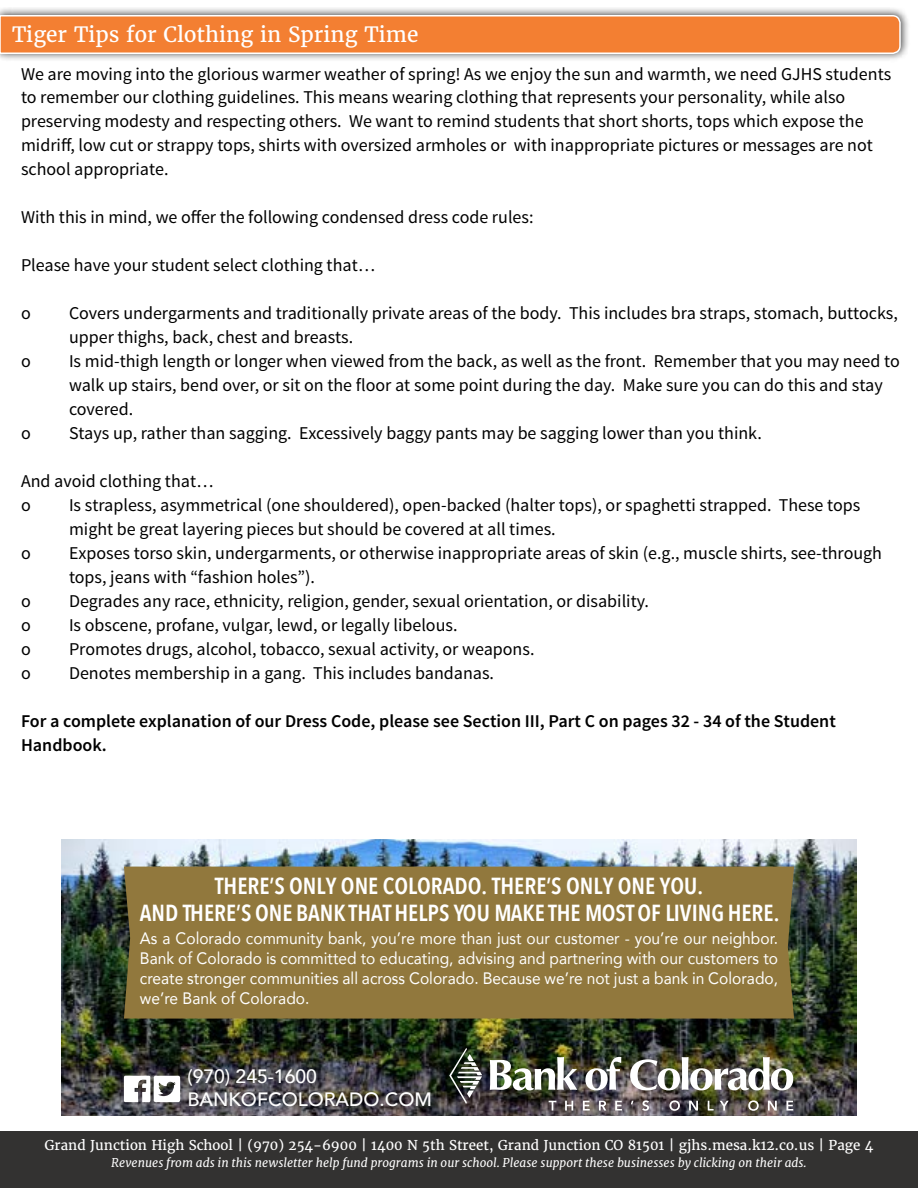
<style>
.page{position:relative;width:918px;height:1188px;background:#fff}
.page>*{position:absolute;margin:0;border:0;box-sizing:border-box;transform-origin:0 0}
.t1{font:600 23.25px "Avenir Next Condensed";color:#fff}
.t2{font:21px "Merriweather";color:#fff}
.t3{font:500 19.35px/23.1px "Avenir";color:#fff}
.t4{font:18px/24px "Source Sans Pro";color:#000}
.t5{font:600 18px/24px "Source Sans Pro";color:#000}
.t6{font:16.5px/19.8px "Avenir";color:#fff;text-align:justify;scale:.94 1}
.t7{font:13.5px "Merriweather";color:#fff}
.t8{font:italic 12px "Merriweather";color:#fff}
</style>
<div class="page">
<div style="left:0;top:1131px;width:918px;height:57px;background:#333231"></div>
<div style="left:0;top:7px;width:911px;height:55px;background:#000;opacity:.75"></div>
<svg style="left:0;top:14px;width:902px;height:41px"></svg>
<img style="left:62px;top:840px;width:794px;height:276px">
<div style="left:124px;top:867px;width:670px;height:152px;background:#91783d"></div>
<svg style="left:449px;top:1048px;width:33px;height:56px"></svg>
<img style="left:490px;top:1057px;width:87px;height:33px">
<svg style="left:585px;top:1057px;width:36px;height:33px"></svg>
<img style="left:630px;top:1057px;width:163px;height:33px">
<svg style="left:549px;top:1101px;width:7px;height:10px"></svg>
<svg style="left:565px;top:1101px;width:8px;height:10px"></svg>
<svg style="left:583px;top:1101px;width:7px;height:10px"></svg>
<svg style="left:599px;top:1101px;width:7px;height:10px"></svg>
<svg style="left:615px;top:1101px;width:7px;height:10px"></svg>
<svg style="left:642px;top:1100px;width:7px;height:11px"></svg>
<svg style="left:669px;top:1100px;width:11px;height:11px"></svg>
<svg style="left:689px;top:1101px;width:9px;height:10px"></svg>
<svg style="left:708px;top:1101px;width:6px;height:10px"></svg>
<svg style="left:720px;top:1101px;width:9px;height:10px"></svg>
<svg style="left:748px;top:1100px;width:11px;height:11px"></svg>
<svg style="left:768px;top:1101px;width:9px;height:10px"></svg>
<svg style="left:786px;top:1101px;width:7px;height:10px"></svg>
<svg style="left:203px;top:1097px;width:4px;height:4px"></svg>
<svg style="left:124px;top:1076px;width:56px;height:26px"></svg>
<p class="t2" style="left:12px;top:22px;width:408px">Tiger Tips for Clothing in Spring Time</p>
<p class="t4" style="left:21px;top:62px;width:872px">We are moving into the glorious warmer weather of spring! As we enjoy the sun and warmth, we need GJHS students to remember our clothing guidelines. This means wearing clothing that represents your personality, while also preserving modesty and respecting others. We want to remind students that short shorts, tops which expose the midriff, low cut or strappy tops, shirts with oversized armholes or with inappropriate pictures or messages are not school appropriate.</p>
<p class="t4" style="left:21px;top:206px;width:514px">With this in mind, we offer the following condensed dress code rules:</p>
<p class="t4" style="left:21px;top:254px;width:356px">Please have your student select clothing that…</p>
<p class="t4" style="left:21px;top:302px;width:11px">o</p>
<p class="t4" style="left:69px;top:302px;width:831px">Covers undergarments and traditionally private areas of the body. This includes bra straps, stomach, buttocks, upper thighs, back, chest and breasts.</p>
<p class="t4" style="left:21px;top:350px;width:11px">o</p>
<p class="t4" style="left:69px;top:350px;width:832px">Is mid-thigh length or longer when viewed from the back, as well as the front. Remember that you may need to walk up stairs, bend over, or sit on the floor at some point during the day. Make sure you can do this and stay covered.</p>
<p class="t4" style="left:21px;top:422px;width:11px">o</p>
<p class="t4" style="left:69px;top:422px;width:694px">Stays up, rather than sagging. Excessively baggy pants may be sagging lower than you think.</p>
<p class="t4" style="left:21px;top:470px;width:194px">And avoid clothing that… o</p>
<p class="t4" style="left:69px;top:494px;width:793px">Is strapless, asymmetrical (one shouldered), open-backed (halter tops), or spaghetti strapped. These tops might be great layering pieces but should be covered at all times.</p>
<p class="t4" style="left:21px;top:542px;width:11px">o</p>
<p class="t4" style="left:69px;top:542px;width:815px">Exposes torso skin, undergarments, or otherwise inappropriate areas of skin (e.g., muscle shirts, see-through tops, jeans with “fashion holes”).</p>
<p class="t4" style="left:21px;top:590px;width:11px">o</p>
<p class="t4" style="left:69px;top:590px;width:582px">Degrades any race, ethnicity, religion, gender, sexual orientation, or disability.</p>
<p class="t4" style="left:21px;top:614px;width:11px">o</p>
<p class="t4" style="left:69px;top:614px;width:390px">Is obscene, profane, vulgar, lewd, or legally libelous.</p>
<p class="t4" style="left:21px;top:638px;width:11px">o</p>
<p class="t4" style="left:69px;top:638px;width:467px">Promotes drugs, alcohol, tobacco, sexual activity, or weapons.</p>
<p class="t4" style="left:21px;top:662px;width:11px">o</p>
<p class="t4" style="left:69px;top:662px;width:427px">Denotes membership in a gang. This includes bandanas.</p>
<p class="t5" style="left:21px;top:710px;width:816px">For a complete explanation of our Dress Code, please see Section III, Part C on pages 32 - 34 of the Student<br>Handbook.</p>
<p class="t1" style="left:215px;top:866px;width:490px">THERE’S ONLY ONE COLORADO. THERE’S ONLY ONE YOU.</p>
<p class="t6" style="left:140px;top:928px;width:680px">As a Colorado community bank, you’re more than just our customer - you’re our neighbor.<br>Bank of Colorado is committed to educating, advising and partnering with our customers to create stronger communities all across Colorado. Because we’re not just a bank in Colorado, we’re Bank of Colorado.</p>
<p class="t1" style="left:140px;top:893px;width:641px">AND THERE’S ONE BANK THAT HELPS YOU MAKE THE MOST OF LIVING HERE.</p>
<p class="t3" style="left:187px;top:1064px;width:246px">(970) 245-1600<br>BANKOFCOLORADO.COM</p>
<p class="t7" style="left:45px;top:1137px;width:830px">Grand Junction High School | (970) 254-6900 | 1400 N 5th Street, Grand Junction CO 81501 | gjhs.mesa.k12.co.us | Page 4</p>
<p class="t8" style="left:111px;top:1155px;width:697px">Revenues from ads in this newsletter help fund programs in our school. Please support these businesses by clicking on their ads.</p>
</div>
